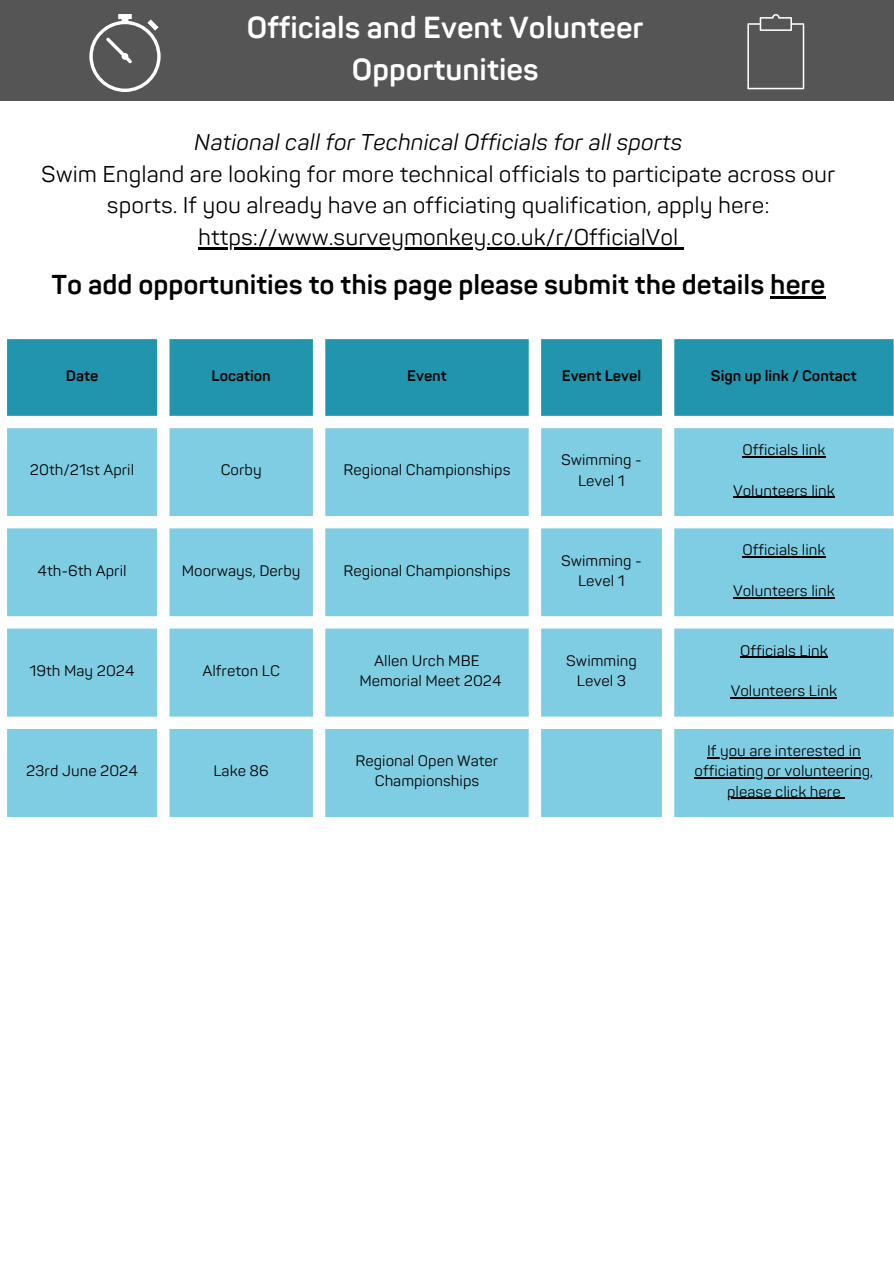
<style>
.page{position:relative;width:894px;height:1264px;background:#fff}
.page>*{position:absolute;margin:0;border:0;box-sizing:border-box;transform-origin:0 0}
.t1{font:700 30px/41.7px "Panton";color:#fff;text-align:center}
.t2{font:700 27px "Panton";color:#000}
.t3{font:22.5px/31.5px "Panton";color:#000;text-align:center}
.t4{font:italic 22.5px "Panton";color:#000}
.t5{font:15px/20.2px "Panton";color:#000;text-align:center}
.t6{font:700 15px "Panton";color:#000}
</style>
<div class="page">
<hr style="left:770px;top:297px;width:55px;height:2px;background:#000">
<div style="left:0;top:0;width:893px;height:101px;background:#555"></div>
<svg style="left:747px;top:14px;width:57px;height:75px"></svg>
<svg style="left:89px;top:14px;width:71px;height:78px"></svg>
<svg style="left:7px;top:339px;width:886px;height:77px;background:#2e9bb2"></svg>
<svg style="left:7px;top:428px;width:886px;height:389px;background:#91d3e5"></svg>
<hr style="left:742px;top:456px;width:83px;height:1px;background:#000">
<hr style="left:732px;top:497px;width:102px;height:1px;background:#000">
<hr style="left:742px;top:556px;width:83px;height:1px;background:#000">
<hr style="left:732px;top:597px;width:102px;height:1px;background:#000">
<hr style="left:739px;top:656px;width:88px;height:2px;background:#000">
<hr style="left:730px;top:697px;width:107px;height:1px;background:#000">
<hr style="left:707px;top:757px;width:153px;height:1px;background:#000">
<hr style="left:694px;top:777px;width:179px;height:1px;background:#000">
<hr style="left:727px;top:797px;width:113px;height:1px;background:#000">
<hr style="left:198px;top:247px;width:480px;height:2px;background:#000">
<p class="t1" style="left:247px;top:8px;width:398px">Officials and Event Volunteer<br>Opportunities</p>
<p class="t4" style="left:194px;top:129px;width:489px">National call for Technical Officials for all sports</p>
<p class="t3" style="left:41px;top:159px;width:795px">Swim England are looking for more technical officials to participate across our sports. If you already have an officiating qualification, apply here: https://www.surveymonkey.co.uk/r/OfficialVol</p>
<p class="t2" style="left:51px;top:269px;width:775px">To add opportunities to this page please submit the details here</p>
<h1 class="t6" style="left:66px;top:367px;width:34px">Date</h1>
<p class="t6" style="left:211px;top:367px;width:61px">Location</p>
<p class="t6" style="left:407px;top:367px;width:41px">Event</p>
<p class="t6" style="left:561px;top:367px;width:81px">Event Level</p>
<h2 class="t6" style="left:710px;top:367px;width:147px">Sign up link / Contact</h2>
<p class="t5" style="left:30px;top:460px;width:106px">20th/21st April</p>
<p class="t5" style="left:220px;top:460px;width:42px">Corby</p>
<p class="t5" style="left:343px;top:460px;width:168px">Regional Championships</p>
<p class="t5" style="left:561px;top:450px;width:82px">Swimming -</p>
<p class="t5" style="left:578px;top:471px;width:48px">Level 1</p>
<p class="t5" style="left:37px;top:561px;width:91px">4th-6th April</p>
<p class="t5" style="left:182px;top:561px;width:120px">Moorways, Derby</p>
<p class="t5" style="left:343px;top:561px;width:168px">Regional Championships</p>
<p class="t5" style="left:561px;top:550px;width:82px">Swimming -<br>Level 1</p>
<p class="t5" style="left:29px;top:661px;width:107px">19th May 2024</p>
<p class="t5" style="left:202px;top:661px;width:79px">Alfreton LC</p>
<p class="t5" style="left:374px;top:651px;width:107px">Allen Urch MBE</p>
<p class="t5" style="left:359px;top:671px;width:144px">Memorial Meet 2024</p>
<p class="t5" style="left:26px;top:761px;width:113px">23rd June 2024</p>
<p class="t5" style="left:213px;top:761px;width:57px">Lake 86</p>
<p class="t5" style="left:355px;top:751px;width:144px">Regional Open Water<br>Championships</p>
<p class="t5" style="left:566px;top:651px;width:72px">Swimming<br>Level 3</p>
<p class="t5" style="left:742px;top:440px;width:84px">Officials link</p>
<p class="t5" style="left:732px;top:481px;width:103px">Volunteers link</p>
<p class="t5" style="left:742px;top:540px;width:84px">Officials link</p>
<p class="t5" style="left:732px;top:581px;width:103px">Volunteers link</p>
<p class="t5" style="left:739px;top:640px;width:89px">Officials Link</p>
<p class="t5" style="left:730px;top:681px;width:108px">Volunteers Link</p>
<p class="t5" style="left:707px;top:741px;width:155px">If you are interested in</p>
<p class="t5" style="left:694px;top:761px;width:180px">officiating or volunteering,</p>
<p class="t5" style="left:727px;top:781px;width:115px">please click here</p>
</div>
